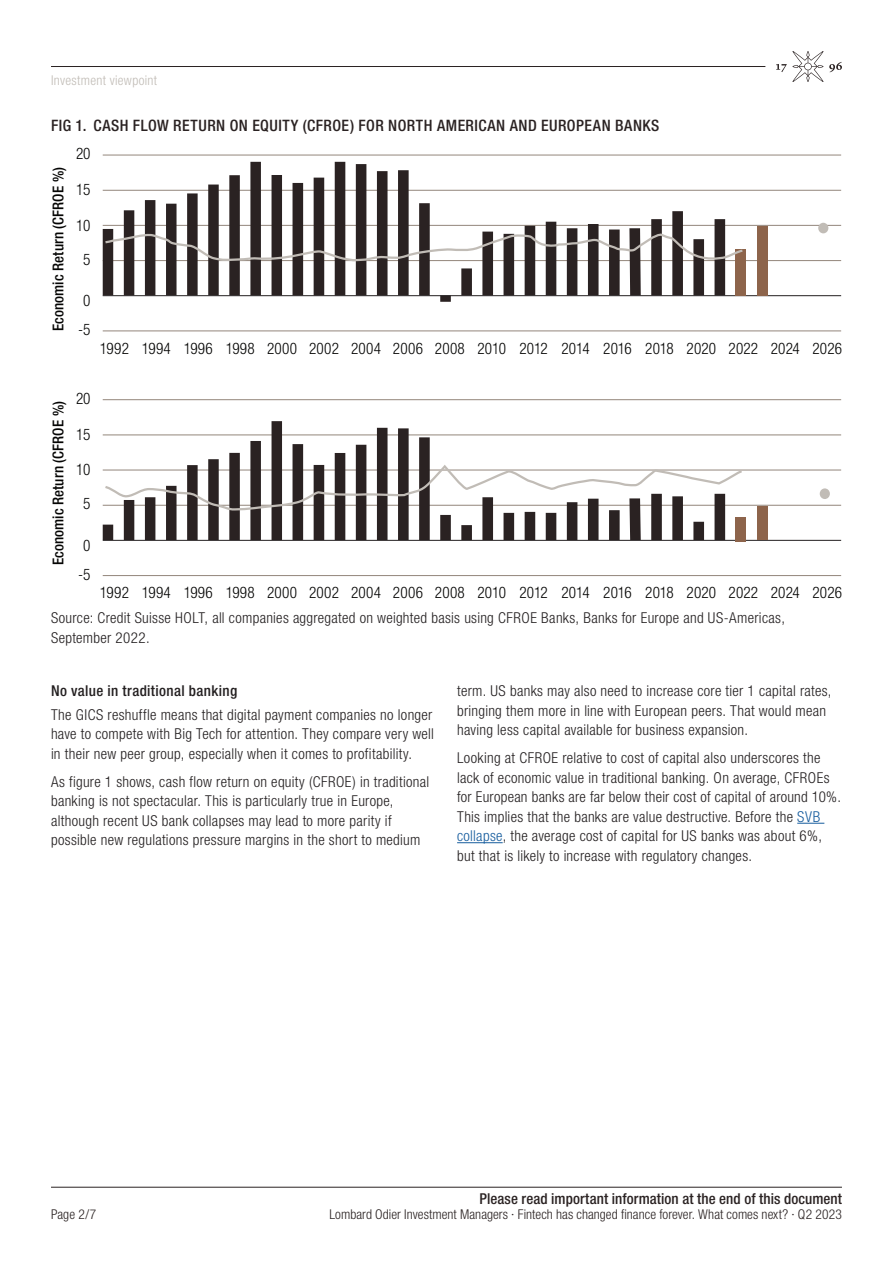
<style>
.page{position:relative;width:893px;height:1263px;background:#fff}
.page>*{position:absolute;margin:0;border:0;box-sizing:border-box;transform-origin:0 0}
.t1{font:300 condensed 15.9px "Helvetica Neue LT Std";letter-spacing:.01em;color:#050504;scale:.96 1}
.NI_Titre_de_graphiqu{font:500 condensed 15.75px "Helvetica Neue LT Std";letter-spacing:.03em;color:#2a2222}
.NI_Texte{font:300 condensed 15px/19.5px "Helvetica Neue LT Std";letter-spacing:.02em;color:#231f20}
.t2{font:500 condensed 15px "Helvetica Neue LT Std";letter-spacing:.005em;color:#2a2222}
.t3{font:500 condensed 15px "Helvetica Neue LT Std";letter-spacing:.005em;color:#050504}
.Titre_souligné_1{font:500 condensed 15px "Helvetica Neue LT Std";letter-spacing:.025em;color:#231f20}
.t4{font:300 condensed 13.5px "Helvetica Neue LT Std";letter-spacing:.005em;color:#2a2222}
.t5{font:300 condensed 13.5px "Helvetica Neue LT Std";letter-spacing:.025em;color:#c1bcb6}
.s1{color:#175d9e}
</style>
<div class="page">
<hr style="left:51px;top:66px;width:714px;height:1px;background:#2a2222">
<hr style="left:51px;top:1187px;width:791px;height:1px;background:#2a2222">
<svg style="left:776px;top:51px;width:66px;height:31px"></svg>
<svg style="left:797px;top:823px;width:27px;height:1px"></svg>
<hr style="left:457px;top:842px;width:46px;height:1px;background:#175d9e">
<hr style="left:103px;top:155px;width:738px;height:1px;background:#93867b">
<hr style="left:103px;top:190px;width:738px;height:1px;background:#93867b">
<hr style="left:103px;top:225px;width:738px;height:1px;background:#93867b">
<hr style="left:103px;top:260px;width:738px;height:1px;background:#93867b">
<hr style="left:103px;top:331px;width:738px;height:1px;background:#93867b">
<svg style="left:103px;top:162px;width:622px;height:140px"></svg>
<hr style="left:103px;top:295px;width:738px;height:1px;background:#231f20">
<div style="left:818px;top:223px;width:10px;height:10px;background:#c1bcb6;border-radius:50%"></div>
<div style="left:757px;top:226px;width:10px;height:69px;background:#8d644b"></div>
<svg style="left:103px;top:232px;width:643px;height:63px"></svg>
<hr style="left:103px;top:399px;width:738px;height:1px;background:#93867b">
<hr style="left:103px;top:435px;width:738px;height:1px;background:#93867b">
<hr style="left:103px;top:470px;width:738px;height:1px;background:#93867b">
<hr style="left:103px;top:505px;width:738px;height:1px;background:#93867b">
<hr style="left:103px;top:575px;width:738px;height:1px;background:#93867b">
<svg style="left:103px;top:421px;width:622px;height:119px"></svg>
<hr style="left:103px;top:540px;width:738px;height:1px;background:#231f20">
<div style="left:820px;top:488px;width:10px;height:11px;background:#c1bcb6;border-radius:50%"></div>
<svg style="left:736px;top:517px;width:10px;height:24px"></svg>
<div style="left:757px;top:506px;width:10px;height:34px;background:#8d644b"></div>
<svg style="left:103px;top:466px;width:641px;height:45px"></svg>
<p class="t5" style="left:51px;top:72px;width:108px">Investment viewpoint</p>
<p class="NI_Titre_de_graphiqu" style="left:51px;top:116px;width:610px">FIG 1. CASH FLOW RETURN ON EQUITY (CFROE) FOR NORTH AMERICAN AND EUROPEAN BANKS</p>
<p class="t3" style="left:49px;top:331px;width:165px;rotate:-90deg">Economic Return (CFROE %)</p>
<p class="t1" style="left:76px;top:145px;width:17px">20</p>
<p class="t1" style="left:76px;top:180px;width:17px">15</p>
<p class="t1" style="left:76px;top:216px;width:17px">10</p>
<p class="t1" style="left:83px;top:250px;width:9px">5</p>
<p class="t1" style="left:83px;top:291px;width:9px">0</p>
<p class="t1" style="left:78px;top:320px;width:14px">-5</p>
<p class="t1" style="left:100px;top:339px;width:774px">1992 1994 1996 1998 2000 2002 2004 2006 2008 2010 2012 2014 2016 2018 2020 2022 2024 2026</p>
<p class="t3" style="left:49px;top:565px;width:165px;rotate:-90deg">Economic Return (CFROE %)</p>
<p class="t1" style="left:76px;top:389px;width:17px">20</p>
<p class="t1" style="left:76px;top:425px;width:17px">15</p>
<p class="t1" style="left:76px;top:461px;width:17px">10</p>
<p class="t1" style="left:83px;top:495px;width:9px">5</p>
<p class="t1" style="left:83px;top:536px;width:9px">0</p>
<p class="t1" style="left:78px;top:565px;width:14px">-5</p>
<p class="t1" style="left:100px;top:583px;width:774px">1992 1994 1996 1998 2000 2002 2004 2006 2008 2010 2012 2014 2016 2018 2020 2022 2024 2026</p>
<p class="NI_Texte" style="left:51px;top:608px;width:735px">Source: Credit Suisse HOLT, all companies aggregated on weighted basis using CFROE Banks, Banks for Europe and US-Americas,<br>September 2022.</p>
<p class="Titre_souligné_1" style="left:51px;top:682px;width:188px">No value in traditional banking</p>
<p class="NI_Texte" style="left:51px;top:705px;width:384px;text-align:justify">The GICS reshuffle means that digital payment companies no longer have to compete with Big Tech for attention. They compare very well in their new peer group, especially when it comes to profitability.</p>
<p class="NI_Texte" style="left:51px;top:772px;width:380px">As figure 1 shows, cash flow return on equity (CFROE) in traditional banking is not spectacular. This is particularly true in Europe, although recent US bank collapses may lead to more parity if possible new regulations pressure margins in the short to medium</p>
<p class="NI_Texte" style="left:457px;top:681px;width:376px">term. US banks may also need to increase core tier 1 capital rates, bringing them more in line with European peers. That would mean having less capital available for business expansion.</p>
<p class="NI_Texte" style="left:457px;top:748px;width:385px">Looking at CFROE relative to cost of capital also underscores the lack of economic value in traditional banking. On average, CFROEs for European banks are far below their cost of capital of around 10%.<br>This implies that the banks are value destructive. Before the <span class="s1">SVB collapse</span>, the average cost of capital for US banks was about 6%, but that is likely to increase with regulatory changes.</p>
<p class="t2" style="left:479px;top:1190px;width:364px">Please read important information at the end of this document</p>
<p class="t4" style="left:51px;top:1207px;width:47px">Page 2/7</p>
<p class="t4" style="left:329px;top:1207px;width:514px">Lombard Odier Investment Managers · Fintech has changed finance forever. What comes next? · Q2 2023</p>
</div>
